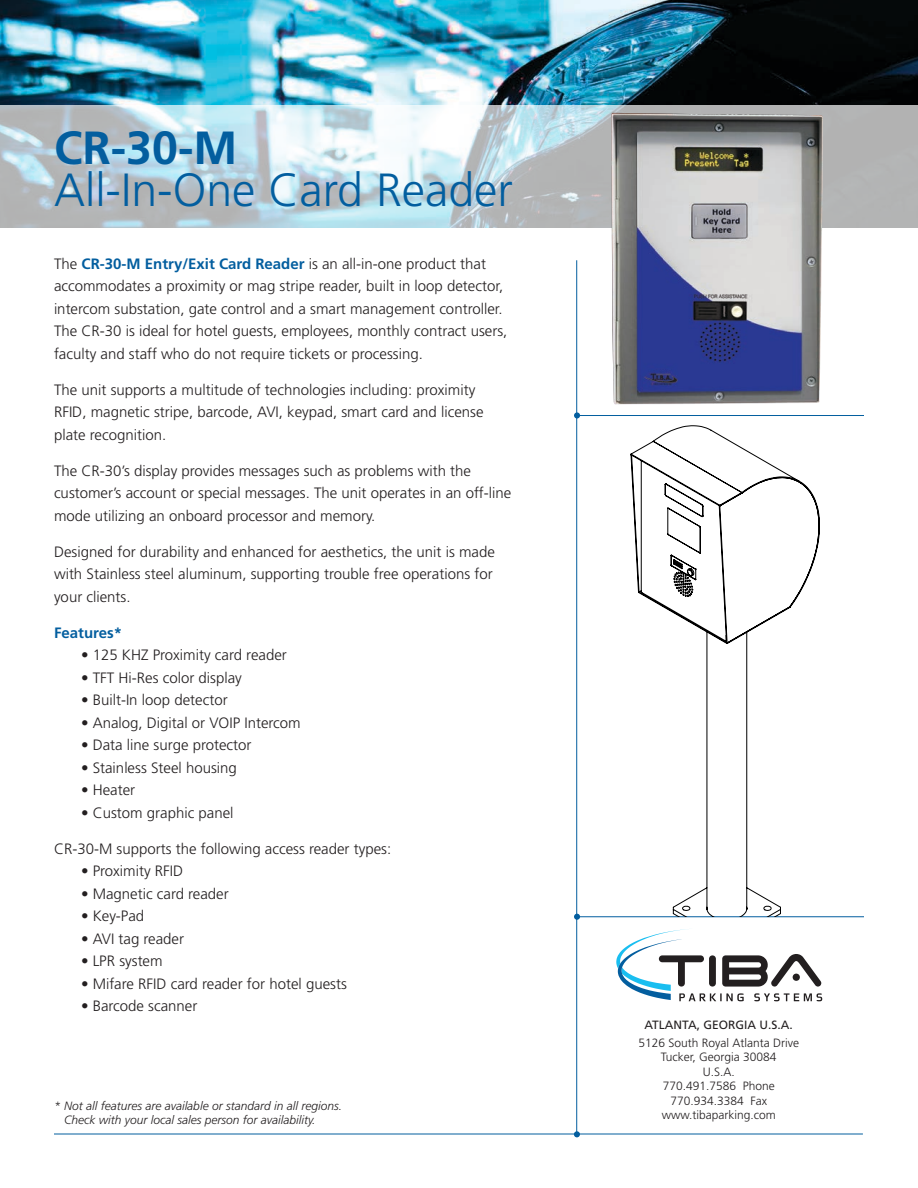
<style>
.page{position:relative;width:918px;height:1188px;background:#fff}
.page>*{position:absolute;margin:0;border:0;box-sizing:border-box;transform-origin:0 0}
.t1{font:300 46.5px "Frutiger";color:#035e9f}
.t2{font:700 46.5px "Frutiger";color:#035e9f}
.t3{font:300 15px/22.5px "Frutiger";color:#231f20}
.t4{font:700 15px "Frutiger";color:#035e9f}
.t5{font:300 12px/14.4px "Frutiger";color:#231f20;text-align:center}
.t6{font:italic 300 12px/14.4px "Frutiger";color:#231f20}
.t7{font:12px "Frutiger";color:#231f20}
.s1{font-weight:700;color:#035e9f}
</style>
<div class="page">
<img style="left:0;top:0;width:918px;height:105px">
<hr style="left:576px;top:260px;width:1px;height:874px;background:#035e9f">
<hr style="left:54px;top:1134px;width:809px;height:1px;background:#035e9f">
<svg style="left:574px;top:1131px;width:6px;height:6px"></svg>
<hr style="left:578px;top:916px;width:286px;height:1px;background:#035e9f">
<svg style="left:574px;top:914px;width:6px;height:6px"></svg>
<hr style="left:578px;top:415px;width:286px;height:1px;background:#035e9f">
<svg style="left:574px;top:412px;width:6px;height:6px"></svg>
<svg style="left:599px;top:425px;width:221px;height:492px"></svg>
<svg style="left:0;top:105px;width:918px;height:123px;background:#c0cdd2"></svg>
<img style="left:611px;top:113px;width:212px;height:291px">
<svg style="left:616px;top:929px;width:206px;height:72px"></svg>
<h1 class="t2" style="left:54px;top:120px;width:185px">CR-30-M</h1>
<h1 class="t1" style="left:54px;top:164px;width:461px">All-In-One Card Reader</h1>
<p class="t3" style="left:54px;top:252px;width:455px">The <span class="s1">CR-30-M Entry/Exit Card Reader</span> is an all-in-one product that accommodates a proximity or mag stripe reader, built in loop detector, intercom substation, gate control and a smart management controller.<br>The CR-30 is ideal for hotel guests, employees, monthly contract users, faculty and staff who do not require tickets or processing.</p>
<p class="t3" style="left:54px;top:378px;width:431px">The unit supports a multitude of technologies including: proximity<br>RFID, magnetic stripe, barcode, AVI, keypad, smart card and license plate recognition.</p>
<p class="t3" style="left:54px;top:459px;width:459px">The CR-30’s display provides messages such as problems with the customer’s account or special messages. The unit operates in an off-line mode utilizing an onboard processor and memory.</p>
<p class="t3" style="left:54px;top:540px;width:442px">Designed for durability and enhanced for aesthetics, the unit is made with Stainless steel aluminum, supporting trouble free operations for your clients.</p>
<p class="t4" style="left:54px;top:624px;width:70px">Features*</p>
<p class="t3" style="left:81px;top:644px;width:207px">• 125 KHZ Proximity card reader</p>
<p class="t3" style="left:81px;top:666px;width:162px">• TFT Hi-Res color display</p>
<p class="t3" style="left:81px;top:689px;width:148px">• Built-In loop detector</p>
<p class="t3" style="left:81px;top:711px;width:221px">• Analog, Digital or VOIP Intercom</p>
<p class="t3" style="left:81px;top:734px;width:172px">• Data line surge protector</p>
<p class="t3" style="left:81px;top:756px;width:157px">• Stainless Steel housing</p>
<p class="t3" style="left:81px;top:779px;width:56px">• Heater</p>
<p class="t3" style="left:81px;top:801px;width:154px">• Custom graphic panel</p>
<p class="t3" style="left:54px;top:837px;width:339px">CR-30-M supports the following access reader types:</p>
<p class="t3" style="left:81px;top:860px;width:104px">• Proximity RFID</p>
<p class="t3" style="left:81px;top:882px;width:149px">• Magnetic card reader</p>
<p class="t3" style="left:81px;top:905px;width:65px">• Key-Pad</p>
<p class="t3" style="left:81px;top:927px;width:105px">• AVI tag reader</p>
<p class="t3" style="left:81px;top:950px;width:83px">• LPR system</p>
<p class="t3" style="left:81px;top:972px;width:267px">• Mifare RFID card reader for hotel guests</p>
<p class="t3" style="left:81px;top:995px;width:118px">• Barcode scanner</p>
<p class="t6" style="left:64px;top:1099px;width:280px;text-indent:-10px">* Not all features are available or standard in all regions.<br>Check with your local sales person for availability.</p>
<p class="t7" style="left:645px;top:1018px;width:150px">ATLANTA, GEORGIA U.S.A.</p>
<p class="t5" style="left:638px;top:1036px;width:162px">5126 South Royal Atlanta Drive<br>Tucker, Georgia 30084<br>U.S.A.<br>770.491.7586 Phone<br>770.934.3384 Fax www.tibaparking.com</p>
</div>
